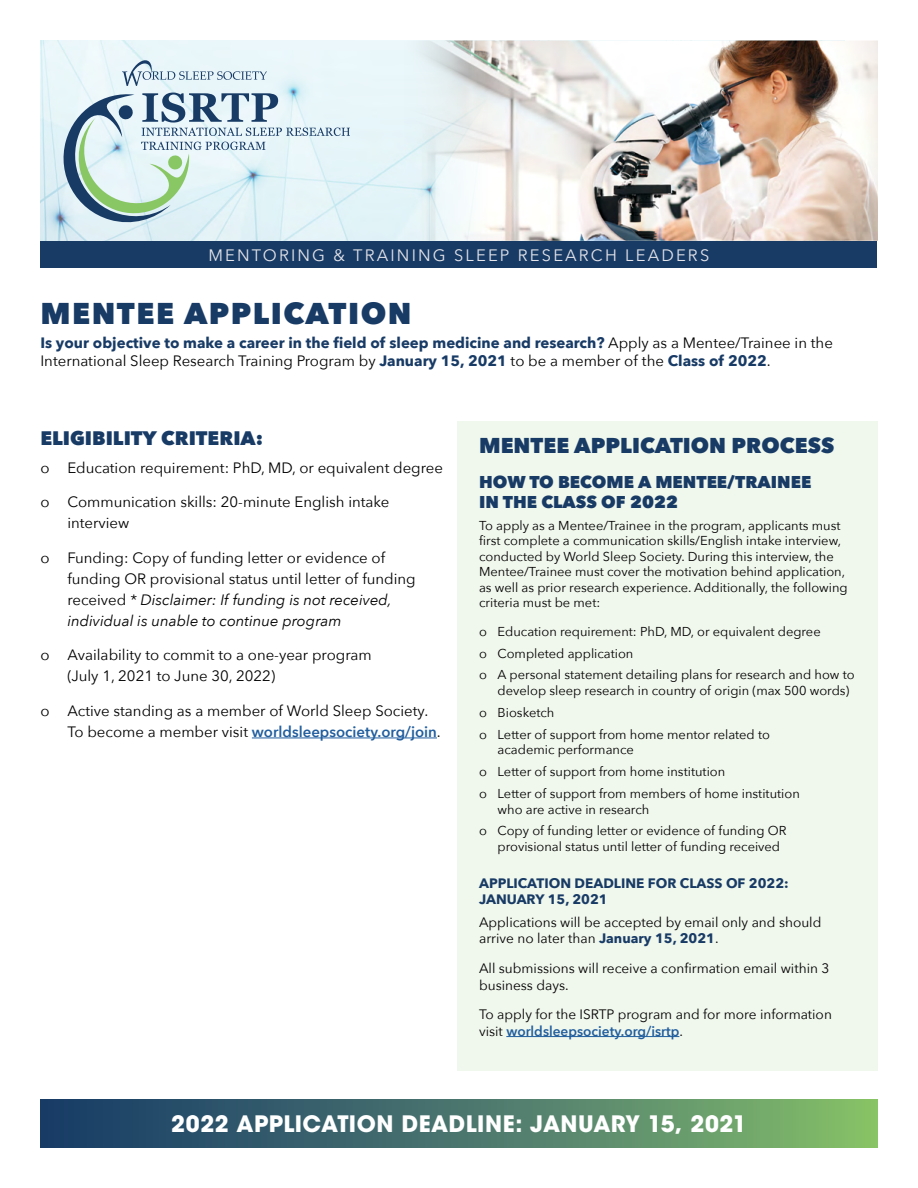
<style>
.page{position:relative;width:918px;height:1188px;background:#fff}
.page>*{position:absolute;margin:0;border:0;box-sizing:border-box;transform-origin:0 0}
.t1{font:800 30px "Avenir Next";letter-spacing:.05em;color:#183b66}
.t2{font:700 22.5px "ITC Avant Garde Std";letter-spacing:.02em;color:#fff}
.t3{font:800 21.45px "Avenir Next";color:#183b66}
.t4{font:800 19.5px "Avenir Next";color:#183b66}
.t5{font:800 17.1px/20px "Avenir Next";color:#183b66}
.t6{font:16.5px "Avenir Next";letter-spacing:.13em;color:#e4e4e9}
.t7{font:15px/21px "Avenir Next";color:#000}
.t8{font:700 15px/18px "Avenir Next";color:#183b66}
.t9{font:600 13.8px "Avenir Next";color:#215e9e}
.t10{font:13.65px/16.4px "Avenir Next";color:#000}
.t11{font:700 13.65px/16.4px "Avenir Next";color:#183b66}
.t12{font:12.9px/21.9px "Avenir Next";color:#000}
.s1{font-weight:400;color:#000}
.s2{font-style:italic}
.s3{font-weight:600;color:#215e9e}
.s4{font-weight:700;color:#183b66}
.s5{font-weight:400;font-size:13.65px;color:#000}
</style>
<div class="page">
<div style="left:457px;top:421px;width:420px;height:650px;background:#f0f7ec"></div>
<hr style="left:252px;top:738px;width:185px;height:1px;background:#215e9e">
<hr style="left:506px;top:1036px;width:173px;height:1px;background:#215e9e">
<img style="left:40px;top:40px;width:359px;height:201px">
<img style="left:399px;top:40px;width:479px;height:201px">
<svg style="left:56px;top:60px;width:294px;height:166px;background:#cbdee3"></svg>
<div style="left:40px;top:241px;width:837px;height:27px;background:#183b66"></div>
<div style="left:40px;top:1100px;width:838px;height:48px;background:linear-gradient(to right,#14366a,#84bc6c)"></div>
<p class="t6" style="left:208px;top:241px;width:502px">MENTORING &amp; TRAINING SLEEP RESEARCH LEADERS</p>
<h1 class="t1" style="left:40px;top:295px;width:373px">MENTEE APPLICATION</h1>
<p class="t8" style="left:40px;top:334px;width:794px">Is your objective to make a career in the field of sleep medicine and research? <span class="s1">Apply as a Mentee/Trainee in the<br>International Sleep Research Training Program by</span> January 15, 2021 <span class="s1">to be a member of the</span> Class of 2022<span class="s1">.</span></p>
<h3 class="t4" style="left:40px;top:426px;width:224px">ELIGIBILITY CRITERIA:</h3>
<p class="t7" style="left:40px;top:456px;width:404px">o Education requirement: PhD, MD, or equivalent degree</p>
<p class="t7" style="left:67px;top:491px;width:324px;text-indent:-27px">o Communication skills: 20-minute English intake interview</p>
<p class="t7" style="left:67px;top:546px;width:350px;text-indent:-27px">o Funding: Copy of funding letter or evidence of funding OR provisional status until letter of funding received <span class="s2">* Disclaimer: If funding is not received, individual is unable to continue program</span></p>
<p class="t7" style="left:67px;top:644px;width:306px;text-indent:-27px">o Availability to commit to a one-year program (July 1, 2021 to June 30, 2022)</p>
<p class="t7" style="left:67px;top:699px;width:375px;text-indent:-27px">o Active standing as a member of World Sleep Society.<br>To become a member visit <span class="s3">worldsleepsociety.org/join</span>.</p>
<h3 class="t3" style="left:479px;top:432px;width:357px">MENTEE APPLICATION PROCESS</h3>
<h3 class="t5" style="left:479px;top:472px;width:334px">HOW TO BECOME A MENTEE/TRAINEE<br>IN THE CLASS OF 2022</h3>
<p class="t12" style="left:479px;top:517px;width:370px;line-height:15.5px">To apply as a Mentee/Trainee in the program, applicants must first complete a communication skills/English intake interview, conducted by World Sleep Society. During this interview, the Mentee/Trainee must cover the motivation behind application, as well as prior research experience. Additionally, the following criteria must be met:</p>
<p class="t12" style="left:479px;top:620px;width:377px">o Education requirement: PhD, MD, or equivalent degree<br>o Completed application<br>o A personal statement detailing plans for research and how to</p>
<p class="t12" style="left:479px;top:679px;width:372px;text-indent:19px">develop sleep research in country of origin (max 500 words) o Biosketch<br>o Letter of support from home mentor related to</p>
<p class="t12" style="left:479px;top:738px;width:322px;text-indent:19px">academic performance<br>o Letter of support from home institution<br>o Letter of support from members of home institution</p>
<p class="t12" style="left:479px;top:798px;width:309px;text-indent:19px">who are active in research<br>o Copy of funding letter or evidence of funding OR</p>
<p class="t12" style="left:498px;top:835px;width:284px">provisional status until letter of funding received</p>
<p class="t11" style="left:479px;top:874px;width:311px">APPLICATION DEADLINE FOR CLASS OF 2022:<br>JANUARY 15, 2021</p>
<p class="t10" style="left:479px;top:914px;width:344px">Applications will be accepted by email only and should arrive no later than <span class="s4">January 15, 2021</span>.</p>
<p class="t10" style="left:479px;top:960px;width:352px">All submissions will receive a confirmation email within 3 business days.</p>
<p class="t10" style="left:479px;top:1005px;width:354px">To apply for the ISRTP program and for more information</p>
<p class="t9" style="left:479px;top:1019px;width:205px"><span class="s5">visit</span> worldsleepsociety.org/isrtp<span class="s5">.</span></p>
<h2 class="t2" style="left:171px;top:1109px;width:577px">2022 APPLICATION DEADLINE: JANUARY 15, 2021</h2>
</div>
